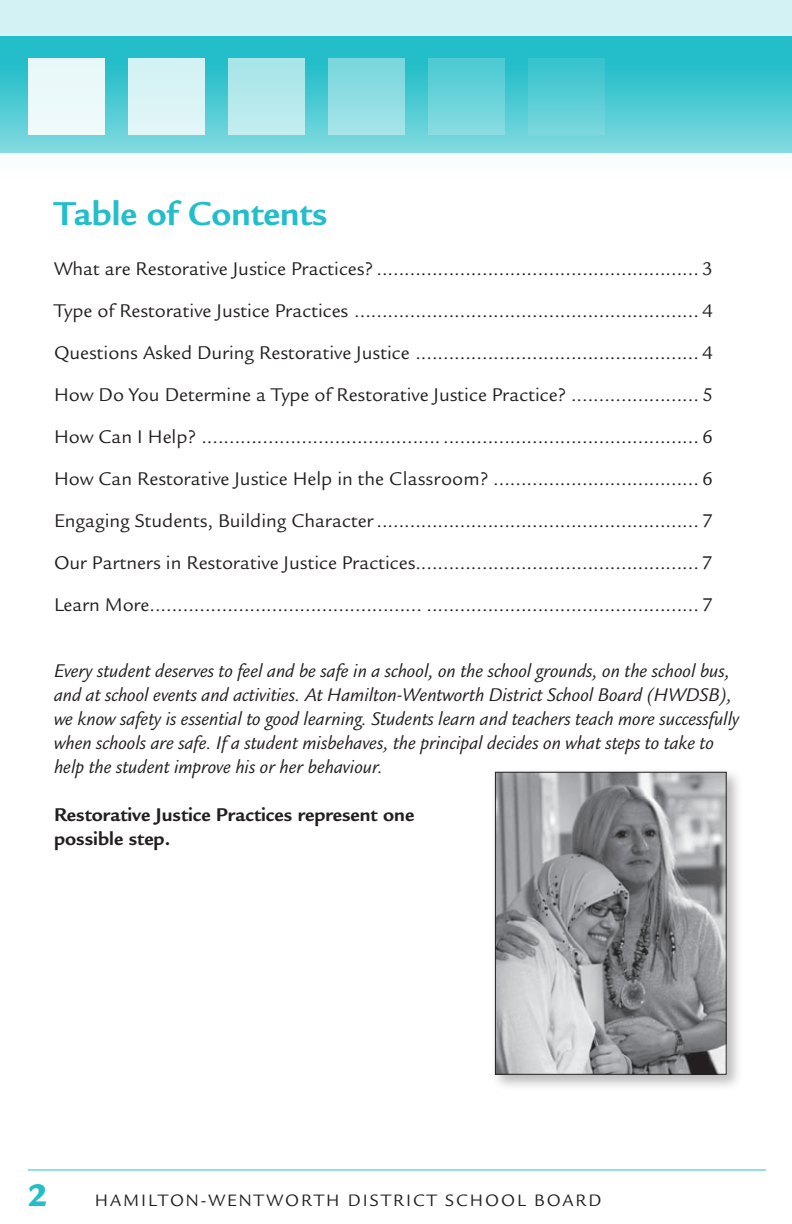
<style>
.page{position:relative;width:792px;height:1224px;background:#fff}
.page>*{position:absolute;margin:0;border:0;box-sizing:border-box;transform-origin:0 0}
.t1{font:700 36px "Legacy Sans Std";color:#23bec9}
.t2{font:900 34px "Legacy Sans Std";color:#23bec9}
.Table_of_Contents{font:20px "Legacy Sans Std";color:#231f20}
.t3{font:italic 20px/24px "Legacy Sans Std";color:#231f20}
.t4{font:700 20px/24px "Legacy Sans Std";color:#231f20}
.t5{font:18px "Legacy Sans Std";letter-spacing:.11em;color:#231f20}
</style>
<div class="page">
<div style="left:0;top:0;width:792px;height:36px;background:#d3f2f4"></div>
<hr style="left:28px;top:1169px;width:738px;height:1px;background:#23bec9">
<svg style="left:0;top:36px;width:792px;height:117px;background:#48c8d1"></svg>
<div style="left:28px;top:58px;width:77px;height:77px;background:#ecf9fa"></div>
<div style="left:128px;top:58px;width:77px;height:77px;background:#d9f4f5"></div>
<div style="left:228px;top:58px;width:77px;height:77px;background:linear-gradient(to bottom,#a4e4e8,#c5edf0)"></div>
<div style="left:328px;top:58px;width:77px;height:77px;background:linear-gradient(to bottom,#76d6dd,#a7e4e9)"></div>
<div style="left:428px;top:58px;width:77px;height:77px;background:linear-gradient(to bottom,#49c9d2,#8adce2)"></div>
<div style="left:528px;top:58px;width:77px;height:77px;background:linear-gradient(to bottom,#33c2cc,#7cd7de)"></div>
<div style="left:490px;top:767px;width:254px;height:325px;background:#231f20;opacity:.32"></div>
<img style="left:497px;top:774px;width:228px;height:299px">
<div style="left:495px;top:772px;width:232px;height:303px;border:1px solid #231f20"></div>
<p class="t1" style="left:54px;top:193px;width:275px">Table of Contents</p>
<p class="Table_of_Contents" style="left:54px;top:257px;width:660px">What are Restorative Justice Practices? .......................................................... 3</p>
<p class="Table_of_Contents" style="left:54px;top:299px;width:660px">Type of Restorative Justice Practices .............................................................. 4</p>
<p class="Table_of_Contents" style="left:54px;top:341px;width:660px">Questions Asked During Restorative Justice ................................................... 4</p>
<p class="Table_of_Contents" style="left:54px;top:383px;width:660px">How Do You Determine a Type of Restorative Justice Practice? ....................... 5</p>
<p class="Table_of_Contents" style="left:54px;top:425px;width:660px">How Can I Help? ......................................................................................... 6</p>
<p class="Table_of_Contents" style="left:54px;top:467px;width:660px">How Can Restorative Justice Help in the Classroom? ..................................... 6</p>
<p class="Table_of_Contents" style="left:54px;top:509px;width:660px">Engaging Students, Building Character.......................................................... 7</p>
<p class="Table_of_Contents" style="left:54px;top:551px;width:660px">Our Partners in Restorative Justice Practices................................................... 7</p>
<p class="Table_of_Contents" style="left:54px;top:593px;width:660px">Learn More................................................. ................................................. 7</p>
<p class="t3" style="left:54px;top:659px;width:687px">Every student deserves to feel and be safe in a school, on the school grounds, on the school bus, and at school events and activities. At Hamilton-Wentworth District School Board (HWDSB), we know safety is essential to good learning. Students learn and teachers teach more successfully when schools are safe. If a student misbehaves, the principal decides on what steps to take to help the student improve his or her behaviour.</p>
<p class="t4" style="left:54px;top:803px;width:362px">Restorative Justice Practices represent one possible step.</p>
<p class="t2" style="left:28px;top:1175px;width:21px">2</p>
<p class="t5" style="left:95px;top:1190px;width:508px">HAMILTON-WENTWORTH DISTRICT SCHOOL BOARD</p>
</div>
